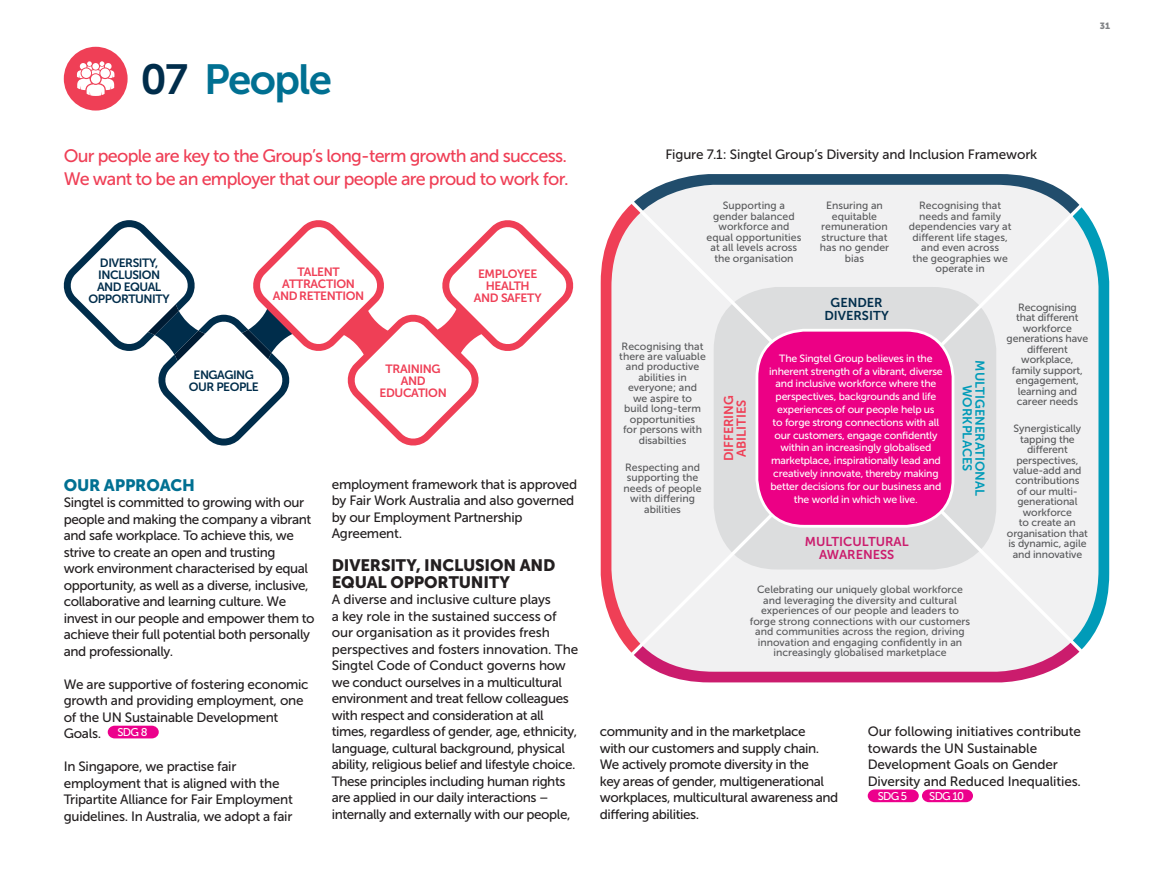
<style>
.page{position:relative;width:1174px;height:893px;background:#fff}
.page>*{position:absolute;margin:0;border:0;box-sizing:border-box;transform-origin:0 0}
.t1{font:42px "Museo Sans 700";letter-spacing:-.04em;color:#007092}
.t2{font:18px/22.5px "Museo Sans 500";letter-spacing:-.04em;color:#ef3f56}
.t3{font:16.5px/16.5px "Museo Sans 900";letter-spacing:-.01em;color:#231f20}
.t4{font:16.5px "Museo Sans 900";letter-spacing:-.01em;color:#007092}
.t5{font:13.5px/16.5px "Museo Sans 500";letter-spacing:-.03em;color:#231f20}
.t6{font:13.5px/16.5px "Museo Sans 500";letter-spacing:-.01em;color:#231f20}
.t7{font:12.75px/12.8px "Museo Sans 700";color:#009bb8;text-align:center}
.t8{font:12.75px/12.8px "Museo Sans 700";color:#cb1c6d;text-align:center}
.t9{font:12.75px/12.8px "Museo Sans 700";color:#ef3f56;text-align:center}
.t10{font:12.75px/12.8px "Museo Sans 700";color:#002d4b;text-align:center}
.t11{font:12px/12px "Museo Sans 700";letter-spacing:-.03em;color:#ef3f56;text-align:center}
.t12{font:12px/12px "Museo Sans 700";letter-spacing:-.04em;color:#002d4b;text-align:center}
.t13{font:11.25px "Museo Sans 500";letter-spacing:-.06em;color:#fff}
.t14{font:10.5px/10.5px "Museo Sans 500";color:#58595b;text-align:center}
.t15{font:10.5px/12.8px "Museo Sans 500";letter-spacing:-.02em;color:#fff;text-align:center}
.t16{font:9px "Museo Sans 900";color:#808285}
.s1{color:#002d4b}
</style>
<div class="page">
<svg style="left:63px;top:220px;width:511px;height:226px"></svg>
<svg style="left:108px;top:726px;width:51px;height:12px"></svg>
<svg style="left:867px;top:789px;width:106px;height:13px"></svg>
<div style="left:64px;top:47px;width:64px;height:64px;background:#ef3f56;border-radius:50%"></div>
<svg style="left:77px;top:61px;width:37px;height:35px"></svg>
<div style="left:100px;top:68px;width:10px;height:10px;background:#fff;border-radius:50%"></div>
<svg style="left:1093px;top:224px;width:16px;height:411px;background:#27aac2"></svg>
<svg style="left:644px;top:174px;width:423px;height:20px;fill:#214d6c"></svg>
<svg style="left:600px;top:213px;width:23px;height:429px;fill:#ef3f56"></svg>
<svg style="left:643px;top:663px;width:422px;height:19px;background:#d34084"></svg>
<div style="left:611px;top:185px;width:487px;height:487px;background:#f1f1f2;border-radius:102px"></div>
<svg style="left:623px;top:194px;width:470px;height:469px"></svg>
<div style="left:757px;top:330px;width:196px;height:196px;background:#ec0085;border-radius:48px"></div>
<div style="left:755px;top:329px;width:199px;height:199px;border:3px solid #fff;border-radius:48px"></div>
<h1 class="t1" style="left:140px;top:65px;width:193px"><span class="s1">07</span> People</h1>
<h2 class="t2" style="left:64px;top:147px;width:506px">Our people are key to the Group’s long-term growth and success.<br>We want to be an employer that our people are proud to work for.</h2>
<p class="t12" style="left:89px;top:258px;width:83px">DIVERSITY,<br>INCLUSION<br>AND EQUAL<br>OPPORTUNITY</p>
<p class="t11" style="left:273px;top:267px;width:93px">TALENT<br>ATTRACTION<br>AND RETENTION</p>
<p class="t11" style="left:474px;top:269px;width:69px">EMPLOYEE<br>HEALTH<br>AND SAFETY</p>
<p class="t12" style="left:189px;top:370px;width:71px">ENGAGING<br>OUR PEOPLE</p>
<p class="t11" style="left:379px;top:364px;width:69px">TRAINING<br>AND<br>EDUCATION</p>
<p class="t4" style="left:64px;top:479px;width:133px">OUR APPROACH</p>
<p class="t5" style="left:64px;top:496px;width:252px">Singtel is committed to growing with our people and making the company a vibrant and safe workplace. To achieve this, we strive to create an open and trusting<br>work environment characterised by equal opportunity, as well as a diverse, inclusive, collaborative and learning culture. We invest in our people and empower them to achieve their full potential both personally and professionally.</p>
<p class="t5" style="left:64px;top:677px;width:246px">We are supportive of fostering economic growth and providing employment, one of the UN Sustainable Development<br>Goals. <sup>SDG</sup> <sup>8</sup></p>
<p class="t5" style="left:64px;top:760px;width:231px">In Singapore, we practise fair employment that is aligned with the Tripartite Alliance for Fair Employment guidelines. In Australia, we adopt a fair</p>
<p class="t5" style="left:332px;top:477px;width:247px">employment framework that is approved by Fair Work Australia and also governed by our Employment Partnership<br>Agreement.</p>
<p class="t3" style="left:332px;top:559px;width:225px">DIVERSITY, INCLUSION AND<br>EQUAL OPPORTUNITY</p>
<p class="t5" style="left:332px;top:593px;width:248px">A diverse and inclusive culture plays<br>a key role in the sustained success of our organisation as it provides fresh perspectives and fosters innovation. The Singtel Code of Conduct governs how we conduct ourselves in a multicultural environment and treat fellow colleagues with respect and consideration at all times, regardless of gender, age, ethnicity, language, cultural background, physical ability, religious belief and lifestyle choice.<br>These principles including human rights are applied in our daily interactions – internally and externally with our people,</p>
<p class="t16" style="left:1099px;top:23px;width:12px">31</p>
<p class="t6" style="left:665px;top:147px;width:373px">Figure 7.1: Singtel Group’s Diversity and Inclusion Framework</p>
<p class="t14" style="left:706px;top:202px;width:96px">Supporting a gender balanced workforce and equal opportunities at all levels across the organisation</p>
<p class="t14" style="left:820px;top:202px;width:71px">Ensuring an equitable remuneration structure that has no gender bias</p>
<p class="t14" style="left:908px;top:202px;width:104px">Recognising that needs and family dependencies vary at different life stages, and even across<br>the geographies we operate in</p>
<p class="t14" style="left:1006px;top:303px;width:83px">Recognising<br>that different workforce generations have different workplace, family support, engagement, learning and career needs</p>
<p class="t14" style="left:1007px;top:424px;width:82px">Synergistically tapping the different perspectives, value-add and contributions<br>of our multi&shy;generational workforce<br>to create an organisation that is dynamic, agile and innovative</p>
<p class="t10" style="left:824px;top:297px;width:66px">GENDER<br>DIVERSITY</p>
<p class="t14" style="left:619px;top:342px;width:88px">Recognising that there are valuable and productive abilities in everyone; and<br>we aspire to<br>build long-term opportunities<br>for persons with disabilties</p>
<p class="t14" style="left:623px;top:463px;width:79px">Respecting and supporting the needs of people with differing abilities</p>
<p class="t15" style="left:769px;top:353px;width:175px">The Singtel Group believes in the inherent strength of a vibrant, diverse and inclusive workforce where the perspectives, backgrounds and life experiences of our people help us<br>to forge strong connections with all our customers, engage confidently within an increasingly globalised marketplace, inspirationally lead and creatively innovate, thereby making better decisions for our business and the world in which we live.</p>
<p class="t7" style="left:985px;top:360px;width:137px;rotate:90deg">MULTIGENERATIONAL<br>WORKPLACES</p>
<p class="t9" style="left:723px;top:461px;width:68px;rotate:-90deg">DIFFERING<br>ABILITIES</p>
<p class="t8" style="left:804px;top:537px;width:105px">MULTICULTURAL<br>AWARENESS</p>
<p class="t14" style="left:750px;top:585px;width:222px">Celebrating our uniquely global workforce and leveraging the diversity and cultural experiences of our people and leaders to forge strong connections with our customers and communities across the region, driving innovation and engaging confidently in an increasingly globalised marketplace</p>
<p class="t5" style="left:600px;top:725px;width:240px">community and in the marketplace<br>with our customers and supply chain.<br>We actively promote diversity in the<br>key areas of gender, multigenerational workplaces, multicultural awareness and differing abilities.</p>
<p class="t6" style="left:867px;top:725px;width:215px">Our following initiatives contribute towards the UN Sustainable Development Goals on Gender Diversity and Reduced Inequalities.</p>
<p class="t13" style="left:877px;top:792px;width:31px">SDG 5</p>
<p class="t13" style="left:929px;top:792px;width:37px">SDG 10</p>
</div>
